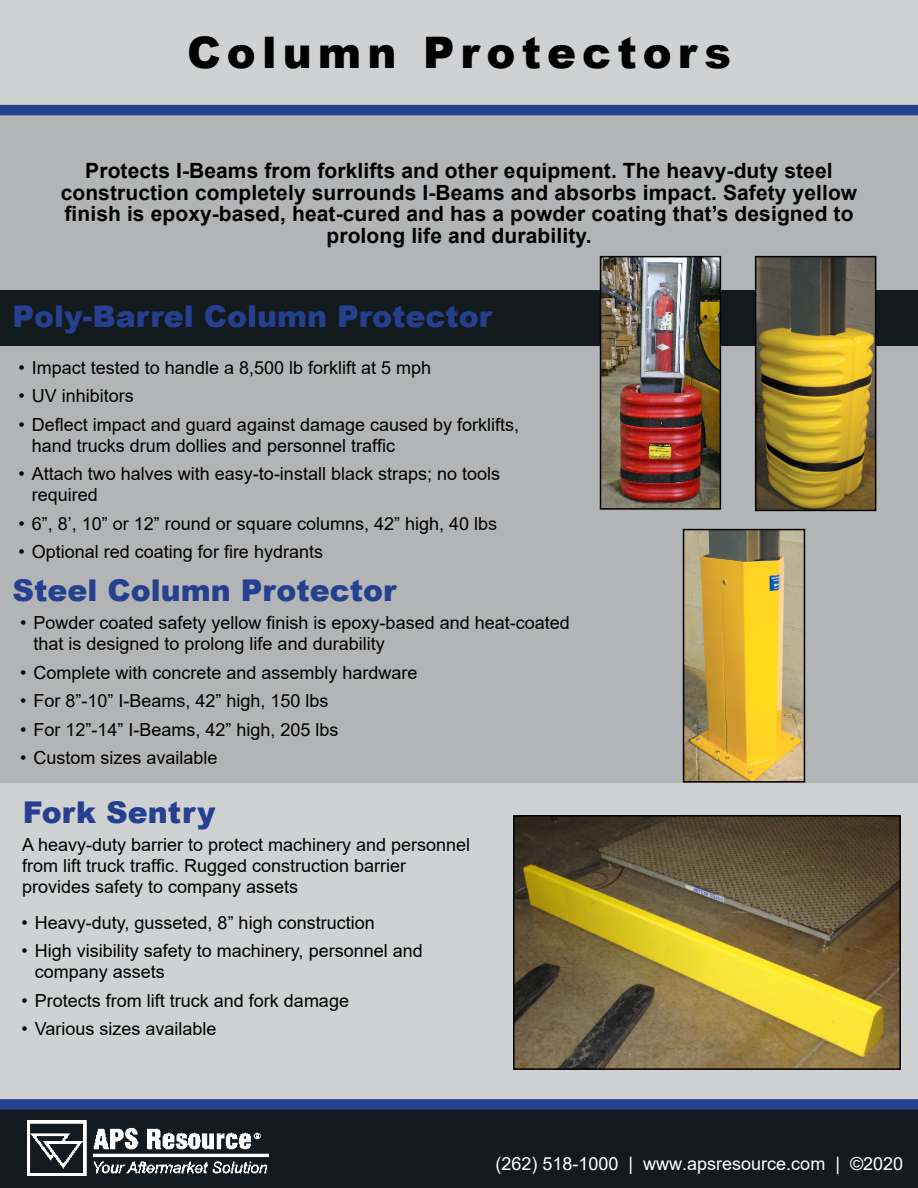
<style>
.page{position:relative;width:918px;height:1188px;background:#fff}
.page>*{position:absolute;margin:0;border:0;box-sizing:border-box;transform-origin:0 0}
.t1{font:900 43.5px "Arial";letter-spacing:.14em;color:#000}
.t2{font:900 30px "Arial";color:#25408f}
.t3{font:900 30px "Arial";color:#24408e}
.t4{font:700 21px/21.8px "Arial";letter-spacing:.005em;color:#000;text-align:center}
.t5{font:18px/21px "Arial";color:#000}
.t6{font:18px "Arial";color:#fff}
</style>
<div class="page">
<div style="left:0;top:114px;width:918px;height:669px;background:#b3b4b5"></div>
<div style="left:0;top:783px;width:918px;height:319px;background:#cfd1d2"></div>
<div style="left:0;top:1107px;width:918px;height:81px;background:#121a1f"></div>
<div style="left:0;top:1099px;width:918px;height:11px;background:#25408f"></div>
<div style="left:0;top:290px;width:918px;height:55px;background:#131a1e"></div>
<div style="left:0;top:0;width:918px;height:106px;background:#cfd1d2"></div>
<div style="left:0;top:105px;width:918px;height:10px;background:#25408f"></div>
<img style="left:27px;top:1121px;width:241px;height:55px">
<img style="left:603px;top:259px;width:115px;height:248px">
<div style="left:600px;top:256px;width:121px;height:254px;border:2px solid #000"></div>
<img style="left:758px;top:259px;width:115px;height:249px">
<div style="left:755px;top:256px;width:121px;height:255px;border:2px solid #000"></div>
<img style="left:686px;top:532px;width:116px;height:248px">
<div style="left:683px;top:529px;width:122px;height:254px;border:2px solid #000"></div>
<img style="left:516px;top:818px;width:382px;height:249px">
<div style="left:513px;top:815px;width:388px;height:255px;border:2px solid #000"></div>
<h1 class="t1" style="left:187px;top:21px;width:545px">Column Protectors</h1>
<p class="t4" style="left:61px;top:160px;width:798px">Protects I-Beams from forklifts and other equipment. The heavy-duty steel construction completely surrounds I-Beams and absorbs impact. Safety yellow finish is epoxy-based, heat-cured and has a powder coating that’s designed to prolong life and durability.</p>
<h2 class="t3" style="left:13px;top:294px;width:481px">Poly-Barrel Column Protector</h2>
<p class="t5" style="left:18px;top:357px;width:414px">• Impact tested to handle a 8,500 lb forklift at 5 mph</p>
<p class="t5" style="left:18px;top:385px;width:117px">• UV inhibitors</p>
<p class="t5" style="left:32px;top:414px;width:489px;text-indent:-14px">• Deflect impact and guard against damage caused by forklifts, hand trucks drum dollies and personnel traffic</p>
<p class="t5" style="left:32px;top:463px;width:470px;text-indent:-14px">• Attach two halves with easy-to-install black straps; no tools required</p>
<p class="t5" style="left:18px;top:513px;width:480px">• 6”, 8’, 10” or 12” round or square columns, 42” high, 40 lbs</p>
<p class="t5" style="left:18px;top:541px;width:306px">• Optional red coating for fire hydrants</p>
<h2 class="t2" style="left:13px;top:568px;width:385px">Steel Column Protector</h2>
<p class="t5" style="left:34px;top:612px;width:538px;text-indent:-14px">• Powder coated safety yellow finish is epoxy-based and heat-coated that is designed to prolong life and durability</p>
<p class="t5" style="left:20px;top:662px;width:399px">• Complete with concrete and assembly hardware</p>
<p class="t5" style="left:20px;top:690px;width:310px">• For 8”-10” I-Beams, 42” high, 150 lbs</p>
<p class="t5" style="left:20px;top:719px;width:320px">• For 12”-14” I-Beams, 42” high, 205 lbs</p>
<p class="t5" style="left:20px;top:747px;width:199px">• Custom sizes available</p>
<h2 class="t2" style="left:23px;top:791px;width:194px">Fork Sentry</h2>
<p class="t5" style="left:22px;top:834px;width:450px">A heavy-duty barrier to protect machinery and personnel from lift truck traffic. Rugged construction barrier provides safety to company assets</p>
<p class="t5" style="left:21px;top:912px;width:355px">• Heavy-duty, gusseted, 8” high construction</p>
<p class="t5" style="left:35px;top:940px;width:389px;text-indent:-14px">• High visibility safety to machinery, personnel and company assets</p>
<p class="t5" style="left:21px;top:990px;width:329px">• Protects from lift truck and fork damage</p>
<p class="t5" style="left:21px;top:1018px;width:197px">• Various sizes available</p>
<p class="t6" style="left:496px;top:1152px;width:409px">(262) 518-1000 | www.apsresource.com | ©2020</p>
</div>
